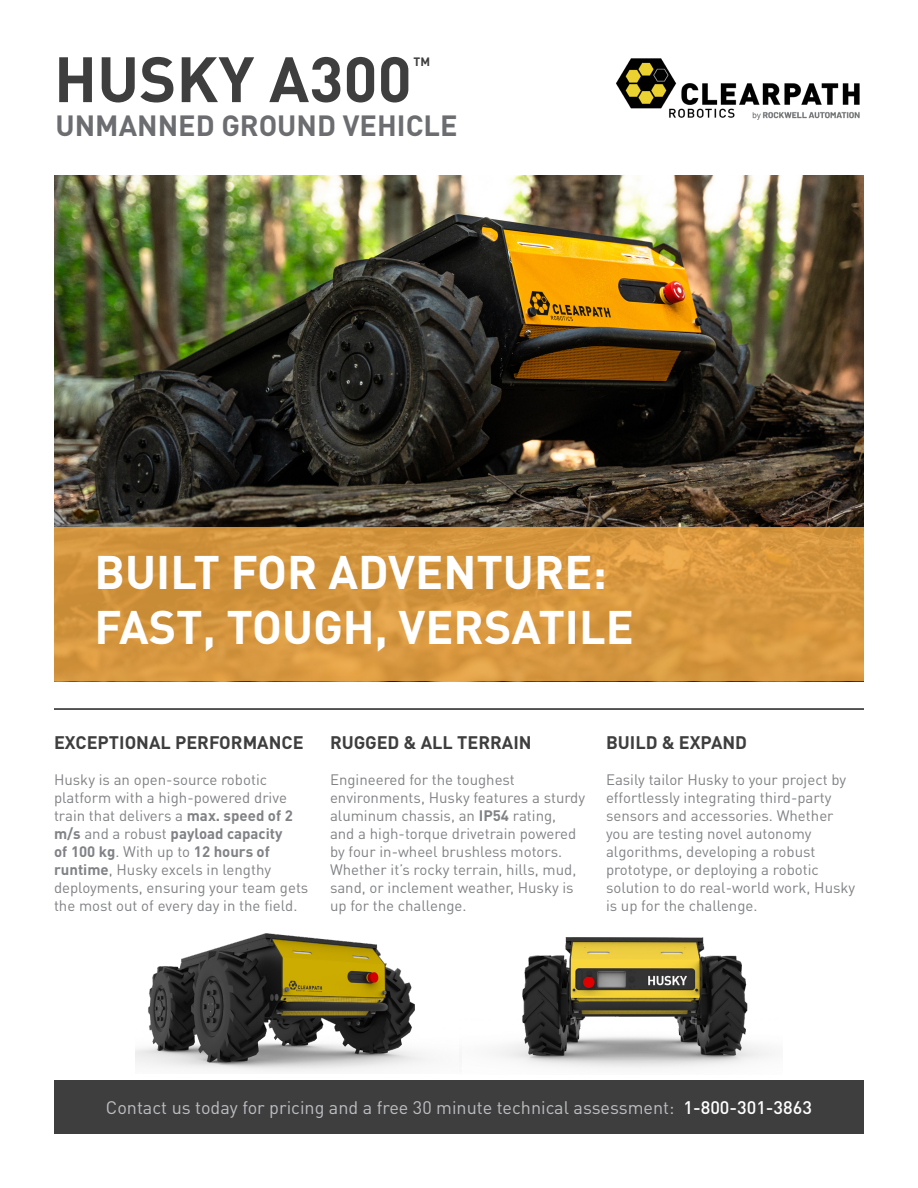
<style>
.page{position:relative;width:918px;height:1188px;background:#fff}
.page>*{position:absolute;margin:0;border:0;box-sizing:border-box;transform-origin:0 0}
.t1{font:700 63px "DIN Pro";color:#3e3e3f}
.t2{font:700 46.5px "DIN Pro";color:#fff}
.t3{font:700 28.8px "DIN Pro";color:#6c6d70}
.t4{font:18px "DIN Pro";color:#bcbdc0}
.t5{font:700 18px "DIN Pro";color:#3e3e3f}
.t6{font:500 18px "DIN Pro";color:#fff}
.t7{font:15px/18px "DIN Pro";color:#808285}
.t8{font:700 12px "DIN Pro";color:#3e3e3f}
.s1{font-weight:700}
</style>
<div class="page">
<div style="left:54px;top:1080px;width:810px;height:54px;background:#3e3e3f"></div>
<img style="left:54px;top:175px;width:810px;height:353px">
<hr style="left:54px;top:708px;width:810px;height:2px;background:#231f20">
<svg style="left:54px;top:528px;width:810px;height:153px;background:#d6963e"></svg>
<img style="left:616px;top:58px;width:244px;height:62px">
<img style="left:495px;top:937px;width:277px;height:132px">
<img style="left:136px;top:933px;width:294px;height:139px">
<p class="t1" style="left:54px;top:37px;width:359px">HUSKY A300</p>
<p class="t3" style="left:56px;top:106px;width:404px">UNMANNED GROUND VEHICLE</p>
<p class="t8" style="left:413px;top:54px;width:18px">TM</p>
<p class="t2" style="left:94px;top:540px;width:514px">BUILT FOR ADVENTURE:</p>
<p class="t2" style="left:94px;top:596px;width:541px">FAST, TOUGH, VERSATILE</p>
<p class="t5" style="left:54px;top:730px;width:251px">EXCEPTIONAL PERFORMANCE</p>
<p class="t7" style="left:54px;top:770px;width:256px">Husky is an open-source robotic platform with a high-powered drive train that delivers a <span class="s1">max. speed of 2 m s/</span> and a robust <span class="s1">payload capacity<br>of 100 kg</span>. With up to <span class="s1">12 hours of runtime</span>, Husky excels in lengthy deployments, ensuring your team gets the most out of every day in the field.</p>
<p class="t5" style="left:330px;top:730px;width:203px">RUGGED &amp; ALL TERRAIN</p>
<p class="t7" style="left:330px;top:770px;width:257px">Engineered for the toughest environments, Husky features a sturdy aluminum chassis, an <span class="s1">IP54</span> rating,<br>and a high-torque drivetrain powered by four in-wheel brushless motors.<br>Whether s’i t rocky terrain, hills, mud, sand, or inclement weather, Husky is up for the challenge.</p>
<p class="t5" style="left:606px;top:730px;width:143px">BUILD &amp; EXPAND</p>
<p class="t7" style="left:606px;top:770px;width:251px">Easily tailor Husky to your project by effortlessly integrating third-party sensors and accessories. Whether you are testing novel autonomy algorithms, developing a robust prototype, or deploying a robotic solution to do real-world work, Husky is up for the challenge.</p>
<p class="t4" style="left:106px;top:1095px;width:570px">Contact us today for pricing and a free 30 minute technical assessment:</p>
<p class="t6" style="left:683px;top:1095px;width:130px">1-800-301-3863</p>
</div>
